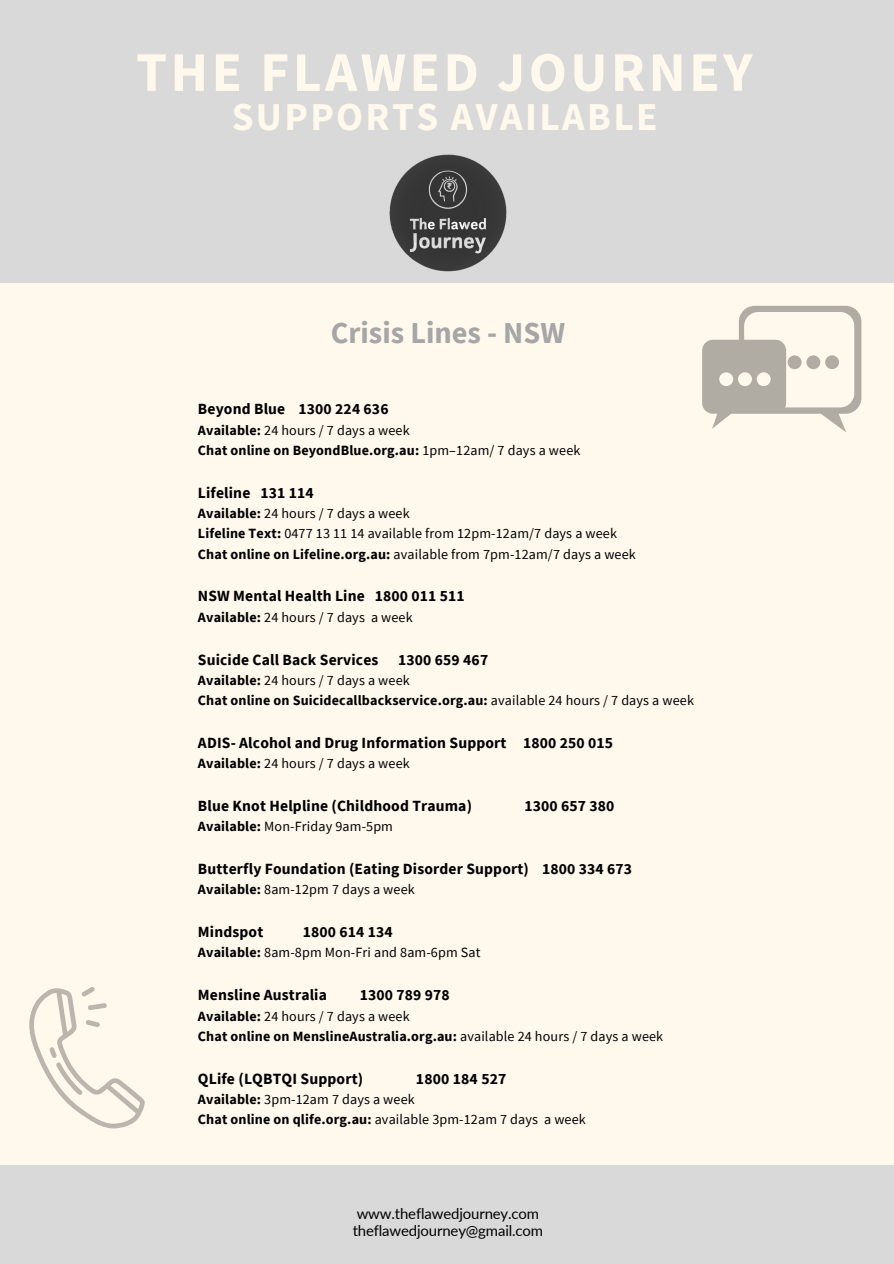
<style>
.page{position:relative;width:894px;height:1264px;background:#fff}
.page>*{position:absolute;margin:0;border:0;box-sizing:border-box;transform-origin:0 0}
.t1{font:700 55.95px "Source Sans Pro";letter-spacing:.06em;color:#fff9ed}
.t2{font:700 39.45px "Source Sans Pro";letter-spacing:.06em;color:#fff9ed}
.t3{font:700 30.3px "Source Sans Pro";color:#a6a6a6}
.t4{font:700 15.6px "Source Sans Pro";letter-spacing:.01em;color:#000}
.t5{font:14.85px "Lato";letter-spacing:-.01em;color:#000}
.t6{font:14.1px "Source Sans Pro";letter-spacing:.01em;color:#000}
.t7{font:700 14.1px "Source Sans Pro";letter-spacing:.01em;color:#000}
.s1{font-weight:700}
.s2{font-weight:400}
</style>
<div class="page">
<div style="left:0;top:0;width:893px;height:1263px;background:#fff9ed"></div>
<div style="left:0;top:0;width:893px;height:283px;background:#d9d9d9"></div>
<div style="left:0;top:1165px;width:893px;height:98px;background:#d9d9d9"></div>
<img style="left:389px;top:154px;width:118px;height:118px">
<svg style="left:702px;top:306px;width:158px;height:126px"></svg>
<svg style="left:29px;top:987px;width:116px;height:142px"></svg>
<p class="t1" style="left:136px;top:36px;width:618px">THE FLAWED JOURNEY</p>
<p class="t2" style="left:232px;top:91px;width:427px">SUPPORTS AVAILABLE</p>
<p class="t3" style="left:331px;top:313px;width:236px">Crisis Lines - NSW</p>
<p class="t4" style="left:198px;top:399px;width:192px">Beyond Blue 1300 224 636</p>
<p class="t6" style="left:198px;top:421px;width:213px"><span class="s1">Available:</span> 24 hours / 7 days a week</p>
<p class="t7" style="left:198px;top:441px;width:384px">Chat online on BeyondBlue.org.au: <span class="s2">1pm–12am/ 7 days a week</span></p>
<p class="t4" style="left:198px;top:482px;width:117px">Lifeline 131 114</p>
<p class="t6" style="left:198px;top:504px;width:213px"><span class="s1">Available:</span> 24 hours / 7 days a week</p>
<p class="t6" style="left:198px;top:524px;width:420px"><span class="s1">Lifeline Text:</span> 0477 13 11 14 available from 12pm-12am/7 days a week</p>
<p class="t6" style="left:198px;top:545px;width:439px"><span class="s1">Chat online on Lifeline.org.au:</span> available from 7pm-12am/7 days a week</p>
<p class="t4" style="left:198px;top:586px;width:268px">NSW Mental Health Line 1800 011 511</p>
<p class="t6" style="left:198px;top:608px;width:216px"><span class="s1">Available:</span> 24 hours / 7 days a week</p>
<p class="t4" style="left:198px;top:649px;width:182px">Suicide Call Back Services</p>
<p class="t4" style="left:398px;top:649px;width:91px">1300 659 467</p>
<p class="t6" style="left:198px;top:671px;width:213px"><span class="s1">Available:</span> 24 hours / 7 days a week</p>
<p class="t7" style="left:198px;top:691px;width:497px">Chat online on Suicidecallbackservice.org.au: <span class="s2">available 24 hours / 7 days a week</span></p>
<p class="t4" style="left:198px;top:732px;width:416px">ADIS- Alcohol and Drug Information Support 1800 250 015</p>
<p class="t6" style="left:198px;top:754px;width:213px"><span class="s1">Available:</span> 24 hours / 7 days a week</p>
<p class="t4" style="left:198px;top:795px;width:275px">Blue Knot Helpline (Childhood Trauma)</p>
<p class="t4" style="left:524px;top:795px;width:91px">1300 657 380</p>
<p class="t6" style="left:198px;top:817px;width:196px"><span class="s1">Available:</span> Mon-Friday 9am-5pm</p>
<p class="t4" style="left:198px;top:858px;width:435px">Butterfly Foundation (Eating Disorder Support) 1800 334 673</p>
<p class="t6" style="left:198px;top:880px;width:218px"><span class="s1">Available:</span> 8am-12pm 7 days a week</p>
<p class="t4" style="left:198px;top:921px;width:67px">Mindspot</p>
<p class="t4" style="left:302px;top:921px;width:91px">1800 614 134</p>
<p class="t6" style="left:198px;top:943px;width:284px"><span class="s1">Available:</span> 8am-8pm Mon-Fri and 8am-6pm Sat</p>
<p class="t4" style="left:198px;top:984px;width:130px">Mensline Australia</p>
<p class="t4" style="left:359px;top:984px;width:91px">1300 789 978</p>
<p class="t6" style="left:198px;top:1006px;width:213px"><span class="s1">Available:</span> 24 hours / 7 days a week</p>
<p class="t7" style="left:198px;top:1026px;width:466px">Chat online on MenslineAustralia.org.au: <span class="s2">available 24 hours / 7 days a week</span></p>
<p class="t4" style="left:198px;top:1068px;width:167px">QLife (LQBTQI Support)</p>
<p class="t4" style="left:416px;top:1068px;width:92px">1800 184 527</p>
<p class="t6" style="left:198px;top:1089px;width:218px"><span class="s1">Available:</span> 3pm-12am 7 days a week</p>
<p class="t6" style="left:198px;top:1110px;width:389px"><span class="s1">Chat online on qlife.org.au:</span> available 3pm-12am 7 days a week</p>
<p class="t5" style="left:356px;top:1204px;width:184px">www.theflawedjourney.com</p>
<p class="t5" style="left:352px;top:1221px;width:192px">theflawedjourney@gmail.com</p>
</div>
